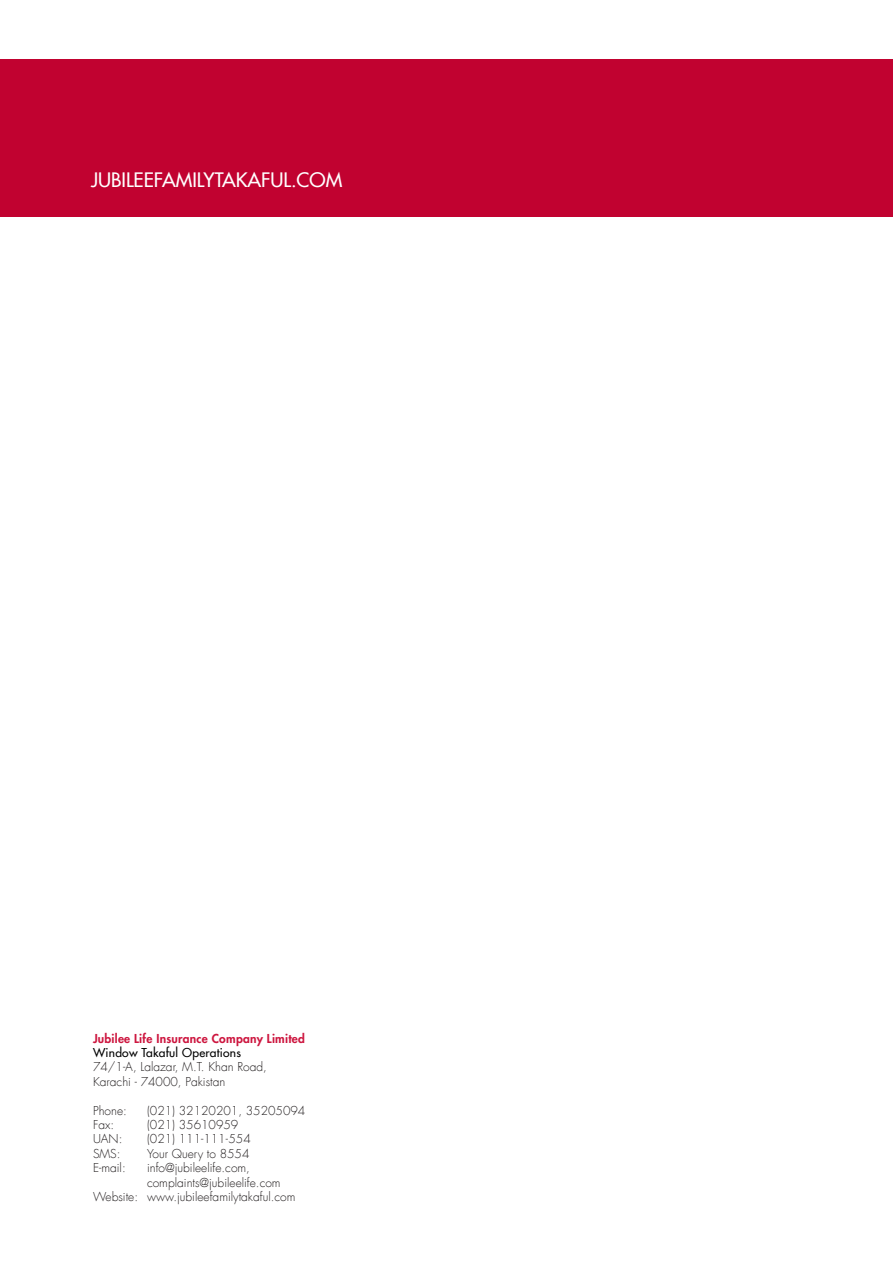
<style>
.page{position:relative;width:893px;height:1263px;background:#fff}
.page>*{position:absolute;margin:0;border:0;box-sizing:border-box;transform-origin:0 0}
.t1{font:500 19.5px "Futura";color:#fff}
.t2{font:300 12px/14.4px "Futura LT";color:#231f20}
.t3{font:800 12px "Futura";letter-spacing:.02em;color:#cd163f}
.t4{font:500 12px "Futura";letter-spacing:.02em;color:#000}
</style>
<div class="page">
<div style="left:0;top:59px;width:893px;height:157px;background:#c10230"></div>
<h1 class="t1" style="left:91px;top:167px;width:253px">JUBILEEFAMILYTAKAFUL.COM</h1>
<p class="t3" style="left:93px;top:1030px;width:213px">Jubilee Life Insurance Company Limited</p>
<p class="t4" style="left:93px;top:1045px;width:150px">Window Takaful Operations</p>
<p class="t2" style="left:93px;top:1060px;width:175px">74/1-A, Lalazar, M.T. Khan Road,<br>Karachi - 74000, Pakistan</p>
<p class="t2" style="left:93px;top:1103px;width:35px">Phone:</p>
<p class="t2" style="left:147px;top:1103px;width:160px">(021) 32120201, 35205094</p>
<p class="t2" style="left:93px;top:1118px;width:23px">Fax:</p>
<p class="t2" style="left:147px;top:1118px;width:93px">(021) 35610959</p>
<p class="t2" style="left:93px;top:1132px;width:31px">UAN:</p>
<p class="t2" style="left:147px;top:1132px;width:105px">(021) 111-111-554</p>
<p class="t2" style="left:93px;top:1146px;width:29px">SMS:</p>
<p class="t2" style="left:147px;top:1146px;width:104px">Your Query to 8554</p>
<p class="t2" style="left:93px;top:1161px;width:34px">E-mail:</p>
<p class="t2" style="left:147px;top:1161px;width:104px">info@jubileelife.com,</p>
<p class="t2" style="left:147px;top:1175px;width:135px">complaints@jubileelife.com</p>
<p class="t2" style="left:93px;top:1190px;width:204px">Website: www.jubileefamilytakaful.com</p>
</div>
